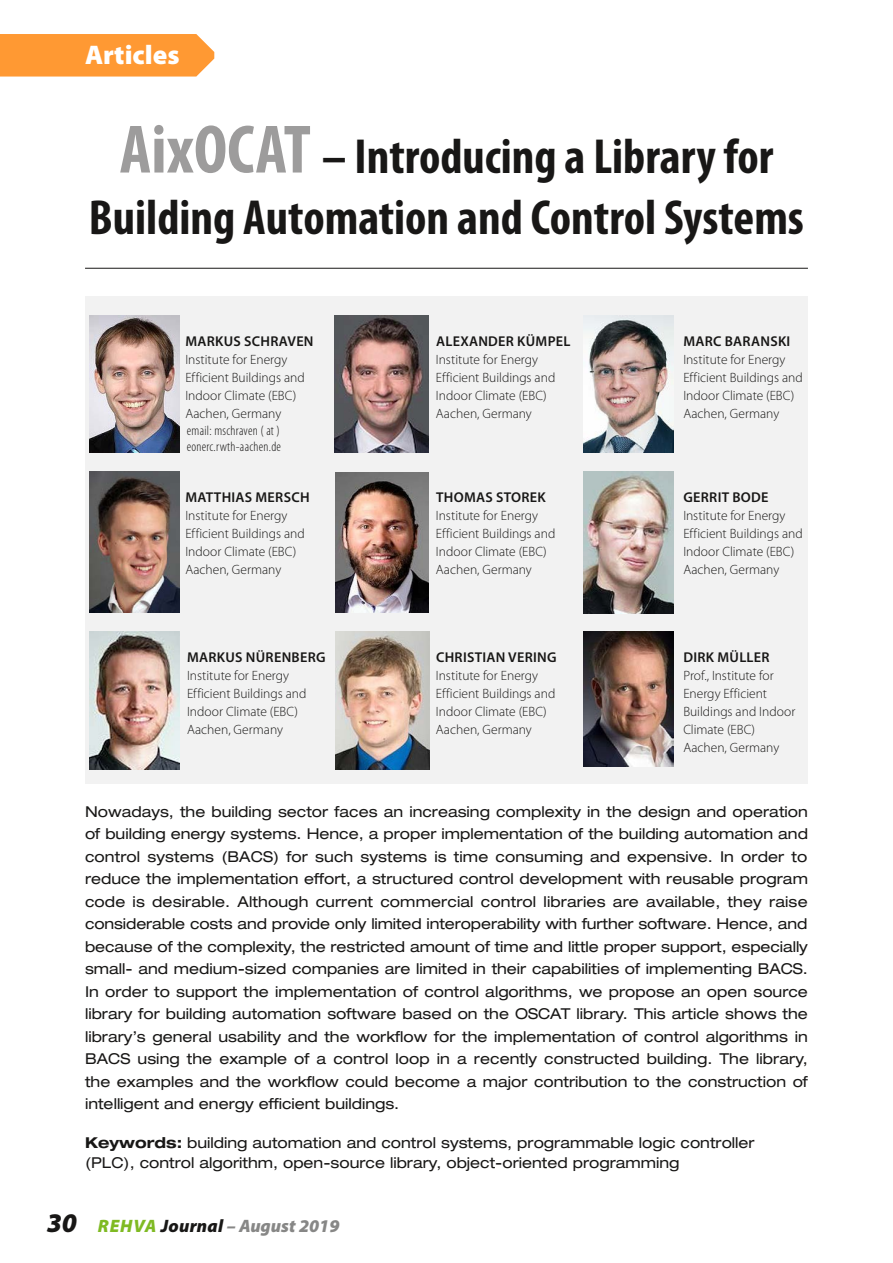
<style>
.page{position:relative;width:893px;height:1263px;background:#fff}
.page>*{position:absolute;margin:0;border:0;box-sizing:border-box;transform-origin:0 0}
.t1{font:700 condensed 49.5px/61.5px "Myriad Pro";color:#181716;text-align:center}
.t2{font:900 27px "Myriad Pro";color:#fff}
.t3{font:italic 900 18px "Myriad Pro";letter-spacing:.005em;color:#878786}
.t4{font:expanded 15px/22.5px "Helvetica Neue LT Std";color:#181716;text-align:justify}
.t5{font:600 14.25px "Myriad Pro";letter-spacing:.02em;color:#181716}
.t6{font:300 13.5px/18px "Myriad Pro";color:#181716}
.t7{font:300 condensed 13.5px/16.2px "Myriad Pro";letter-spacing:.02em;color:#181716}
.s1{font-size:69px;color:#9d9c9c}
.s2{font-weight:700}
.s3{font-size:27px;color:#181716}
.s4{color:#7fba23}
.s5{color:#181716}
</style>
<div class="page">
<div style="left:85px;top:296px;width:723px;height:488px;background:#f2f2f2"></div>
<hr style="left:85px;top:268px;width:723px;height:1px;background:#181716">
<img style="left:335px;top:316px;width:94px;height:137px">
<img style="left:336px;top:631px;width:93px;height:138px">
<img style="left:583px;top:631px;width:90px;height:135px">
<img style="left:583px;top:472px;width:90px;height:142px">
<img style="left:583px;top:316px;width:90px;height:136px">
<img style="left:89px;top:631px;width:91px;height:138px">
<img style="left:89px;top:316px;width:91px;height:137px">
<img style="left:89px;top:472px;width:91px;height:141px">
<img style="left:336px;top:472px;width:93px;height:141px">
<div style="left:0;top:34px;width:214px;height:43px;background:#f93"></div>
<h2 class="t2" style="left:85px;top:37px;width:96px">Articles</h2>
<h1 class="t1" style="left:89px;top:124px;width:717px"><span class="s1">AixOCAT</span> – Introducing a Library for<br>Building Automation and Control Systems</h1>
<p class="t5" style="left:186px;top:332px;width:130px">MARKUS SCHRAVEN</p>
<p class="t6" style="left:185px;top:351px;width:121px">Institute for Energy<br>Efficient Buildings and<br>Indoor Climate (EBC)<br>Aachen, Germany</p>
<p class="t7" style="left:187px;top:422px;width:96px">email: mschraven ( at ) eonerc.rwth-aachen.de</p>
<p class="t5" style="left:186px;top:488px;width:126px">MATTHIAS MERSCH</p>
<p class="t6" style="left:185px;top:507px;width:121px">Institute for Energy<br>Efficient Buildings and<br>Indoor Climate (EBC)<br>Aachen, Germany</p>
<p class="t5" style="left:187px;top:648px;width:140px">MARKUS NÜRENBERG</p>
<p class="t6" style="left:187px;top:666px;width:121px">Institute for Energy<br>Efficient Buildings and<br>Indoor Climate (EBC)<br>Aachen, Germany</p>
<p class="t5" style="left:436px;top:332px;width:136px">ALEXANDER KÜMPEL</p>
<p class="t6" style="left:436px;top:351px;width:121px">Institute for Energy<br>Efficient Buildings and<br>Indoor Climate (EBC)<br>Aachen, Germany</p>
<p class="t5" style="left:436px;top:488px;width:111px">THOMAS STOREK</p>
<p class="t6" style="left:436px;top:507px;width:121px">Institute for Energy<br>Efficient Buildings and<br>Indoor Climate (EBC)<br>Aachen, Germany</p>
<p class="t5" style="left:436px;top:648px;width:122px">CHRISTIAN VERING</p>
<p class="t6" style="left:436px;top:666px;width:121px">Institute for Energy<br>Efficient Buildings and<br>Indoor Climate (EBC)<br>Aachen, Germany</p>
<p class="t5" style="left:683px;top:332px;width:108px">MARC BARANSKI</p>
<p class="t6" style="left:683px;top:351px;width:121px">Institute for Energy<br>Efficient Buildings and<br>Indoor Climate (EBC)<br>Aachen, Germany</p>
<p class="t5" style="left:683px;top:488px;width:87px">GERRIT BODE</p>
<p class="t6" style="left:683px;top:507px;width:121px">Institute for Energy<br>Efficient Buildings and<br>Indoor Climate (EBC)<br>Aachen, Germany</p>
<p class="t5" style="left:683px;top:648px;width:88px">DIRK MÜLLER</p>
<p class="t6" style="left:683px;top:666px;width:114px">Prof., Institute for<br>Energy Efficient<br>Buildings and Indoor<br>Climate (EBC)<br>Aachen, Germany</p>
<p class="t4" style="left:85px;top:800px;width:724px">Nowadays, the building sector faces an increasing complexity in the design and operation of building energy systems. Hence, a proper implementation of the building automation and control systems (BACS) for such systems is time consuming and expensive. In order to reduce the implementation effort, a structured control development with reusable program code is desirable. Although current commercial control libraries are available, they raise considerable costs and provide only limited interoperability with further software. Hence, and because of the complexity, the restricted amount of time and little proper support, especially small- and medium-sized companies are limited in their capabilities of implementing BACS.<br>In order to support the implementation of control algorithms, we propose an open source library for building automation software based on the OSCAT library. This article shows the library’s general usability and the workflow for the implementation of control algorithms in BACS using the example of a control loop in a recently constructed building. The library, the examples and the workflow could become a major contribution to the construction of intelligent and energy efficient buildings.</p>
<p class="t4" style="left:85px;top:1133px;width:671px;line-height:19.5px"><span class="s2">Keywords:</span> building automation and control systems, programmable logic controller (PLC), control algorithm, open-source library, object-oriented programming</p>
<p class="t3" style="left:47px;top:1214px;width:294px"><span class="s3">30</span> <span class="s4">REHVA</span> <span class="s5">Journal</span> – August 2019</p>
</div>
